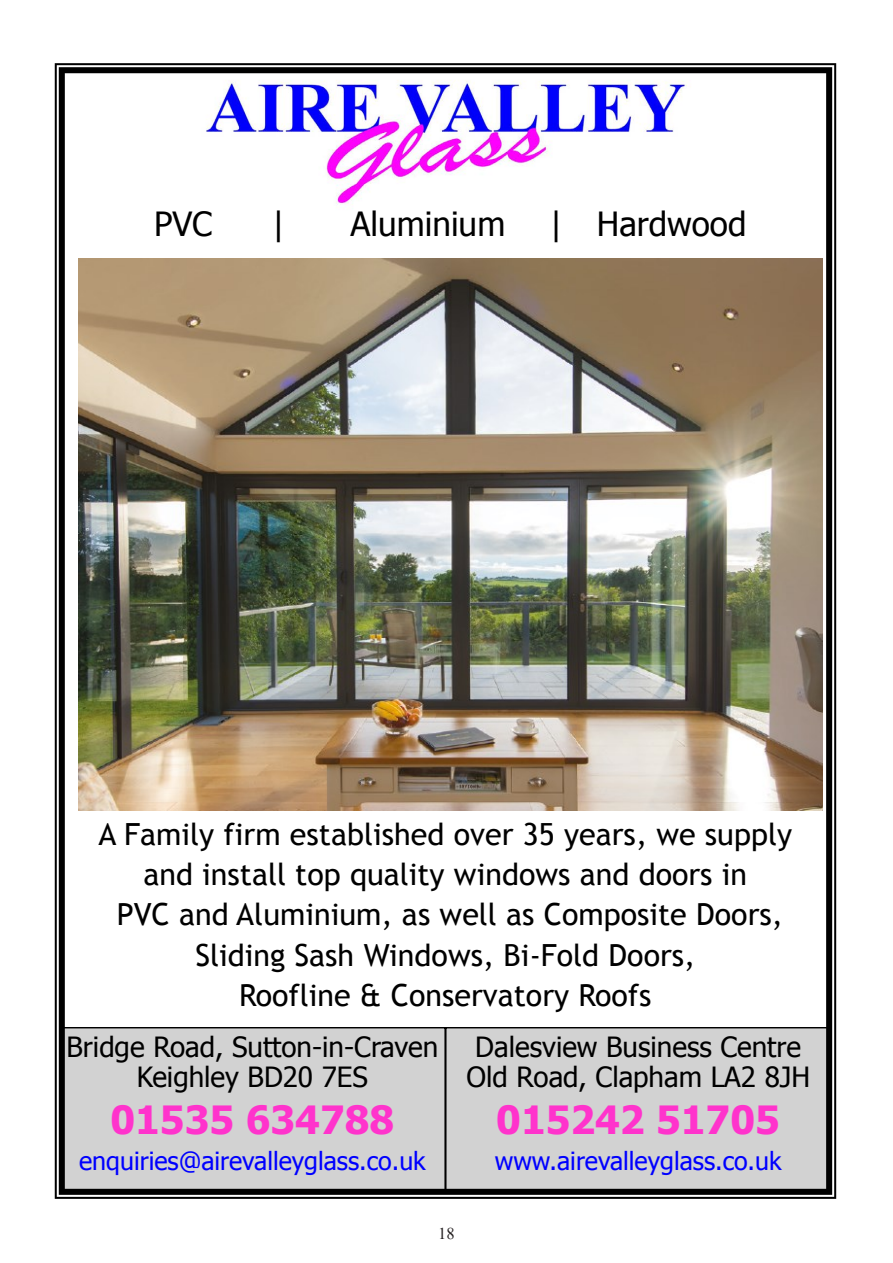
<style>
.page{position:relative;width:893px;height:1263px;background:#fff}
.page>*{position:absolute;margin:0;border:0;box-sizing:border-box;transform-origin:0 0}
.t1{font:700 38.85px "Tahoma";color:#f3c}
.t2{font:33.3px "Tahoma";color:#000}
.t3{font:30.45px/40.5px "Trebuchet MS";color:#000;text-align:center}
.t4{font:27.75px/29.8px "Tahoma";color:#000;text-align:center}
.t5{font:25.05px "Tahoma";color:#00f}
.t6{font:16.5px "Times New Roman";color:#231f20}
</style>
<div class="page">
<img style="left:55px;top:63px;width:781px;height:1136px">
<p class="t2" style="left:154px;top:202px;width:60px">PVC</p>
<p class="t2" style="left:272px;top:202px;width:14px">|</p>
<p class="t2" style="left:351px;top:202px;width:156px">Aluminium</p>
<p class="t2" style="left:550px;top:202px;width:198px">| Hardwood</p>
<p class="t3" style="left:99px;top:814px;width:695px">A Family firm established over 35 years, we supply and install top quality windows and doors in<br>PVC and Aluminium, as well as Composite Doors, Sliding Sash Windows, Bi-Fold Doors,<br>Roofline &amp; Conservatory Roofs</p>
<p class="t4" style="left:67px;top:1031px;width:373px">Bridge Road, Sutton-in-Craven<br>Keighley BD20 7ES</p>
<p class="t1" style="left:110px;top:1092px;width:285px">01535 634788</p>
<p class="t5" style="left:79px;top:1144px;width:348px">enquiries@airevalleyglass.co.uk</p>
<p class="t4" style="left:467px;top:1031px;width:345px">Dalesview Business Centre<br>Old Road, Clapham LA2 8JH</p>
<p class="t1" style="left:496px;top:1092px;width:285px">015242 51705</p>
<p class="t5" style="left:495px;top:1144px;width:288px">www.airevalleyglass.co.uk</p>
<p class="t6" style="left:438px;top:1222px;width:18px">18</p>
</div>
